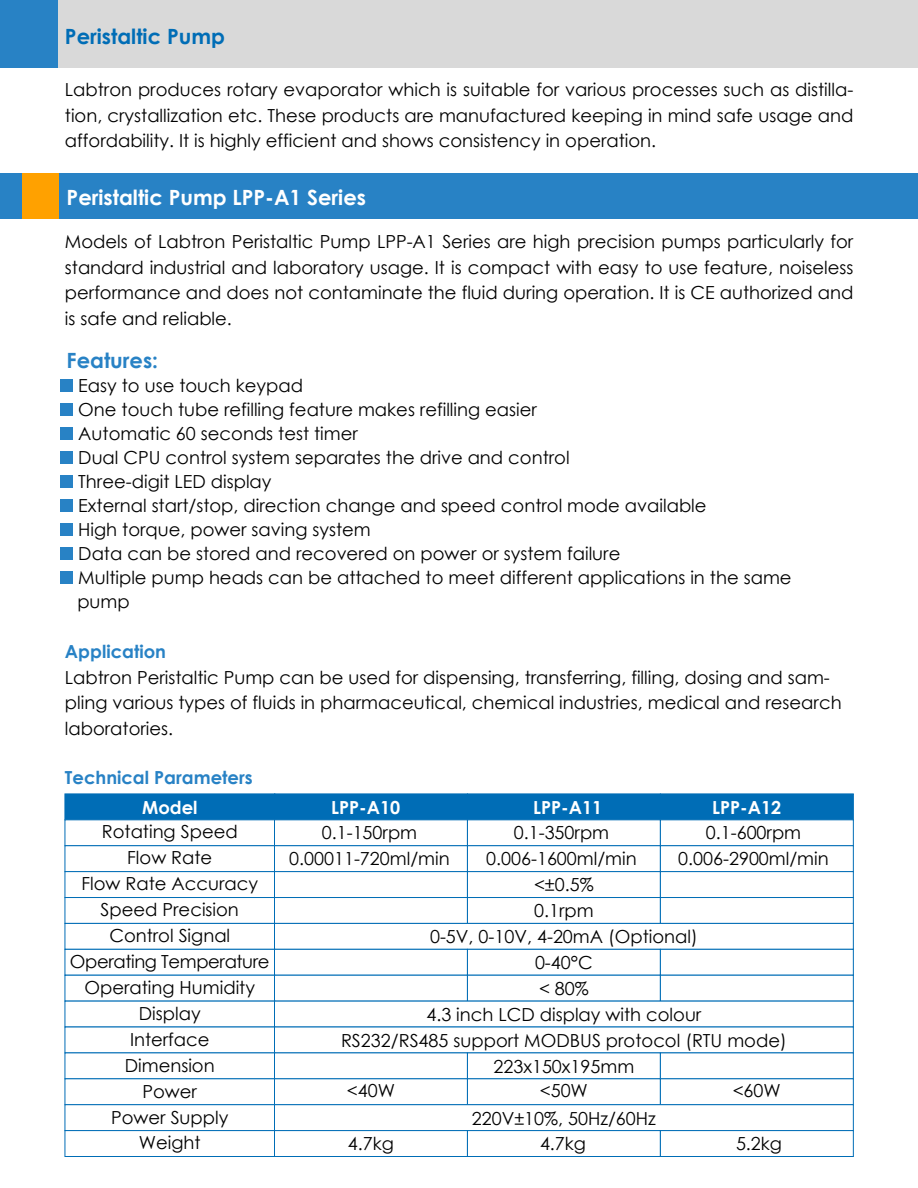
<style>
.page{position:relative;width:918px;height:1188px;background:#fff}
.page>*{position:absolute;margin:0;border:0;box-sizing:border-box;transform-origin:0 0}
.t1{font:700 21px "Century Gothic";color:#fff}
.t2{font:700 21px "Century Gothic";color:#006db6}
.t3{font:700 21px "Century Gothic";color:#2882c5}
.t4{font:18px/26px "Century Gothic";color:#000;text-align:center}
.t5{font:700 18px "Century Gothic";color:#2882c5}
.t6{font:700 18px "Century Gothic";color:#fff}
</style>
<div class="page">
<div style="left:0;top:0;width:918px;height:68px;background:#d9d9d9"></div>
<div style="left:0;top:0;width:58px;height:68px;background:#2882c5"></div>
<div style="left:0;top:173px;width:918px;height:46px;background:#2882c5"></div>
<div style="left:22px;top:173px;width:36px;height:46px;background:#ffa100"></div>
<div style="left:60px;top:379px;width:13px;height:13px;background:#2882c5"></div>
<div style="left:60px;top:403px;width:13px;height:13px;background:#2882c5"></div>
<div style="left:60px;top:427px;width:13px;height:13px;background:#2882c5"></div>
<div style="left:60px;top:451px;width:13px;height:13px;background:#2882c5"></div>
<div style="left:60px;top:475px;width:13px;height:13px;background:#2882c5"></div>
<div style="left:60px;top:499px;width:13px;height:13px;background:#2882c5"></div>
<div style="left:60px;top:523px;width:13px;height:13px;background:#2882c5"></div>
<div style="left:60px;top:547px;width:13px;height:13px;background:#2882c5"></div>
<div style="left:60px;top:571px;width:13px;height:13px;background:#2882c5"></div>
<div style="left:65px;top:794px;width:210px;height:26px;background:#006db6"></div>
<div style="left:274px;top:794px;width:194px;height:26px;background:#006db6"></div>
<div style="left:467px;top:794px;width:194px;height:26px;background:#006db6"></div>
<div style="left:660px;top:794px;width:194px;height:26px;background:#006db6"></div>
<div style="left:65px;top:819px;width:210px;height:27px;background:#fff;border:1px solid #006db6"></div>
<div style="left:274px;top:819px;width:194px;height:27px;background:#fff;border:1px solid #006db6"></div>
<div style="left:467px;top:819px;width:194px;height:27px;background:#fff;border:1px solid #006db6"></div>
<div style="left:660px;top:819px;width:194px;height:27px;background:#fff;border:1px solid #006db6"></div>
<div style="left:65px;top:845px;width:210px;height:27px;background:#fff;border:1px solid #006db6"></div>
<div style="left:274px;top:845px;width:194px;height:27px;background:#fff;border:1px solid #006db6"></div>
<div style="left:467px;top:845px;width:194px;height:27px;background:#fff;border:1px solid #006db6"></div>
<div style="left:660px;top:845px;width:194px;height:27px;background:#fff;border:1px solid #006db6"></div>
<div style="left:65px;top:871px;width:210px;height:27px;background:#fff;border:1px solid #006db6"></div>
<div style="left:274px;top:871px;width:194px;height:27px;background:#fff;border:1px solid #006db6"></div>
<div style="left:467px;top:871px;width:194px;height:27px;background:#fff;border:1px solid #006db6"></div>
<div style="left:660px;top:871px;width:194px;height:27px;background:#fff;border:1px solid #006db6"></div>
<div style="left:65px;top:897px;width:210px;height:27px;background:#fff;border:1px solid #006db6"></div>
<div style="left:274px;top:897px;width:194px;height:27px;background:#fff;border:1px solid #006db6"></div>
<div style="left:467px;top:897px;width:194px;height:27px;background:#fff;border:1px solid #006db6"></div>
<div style="left:660px;top:897px;width:194px;height:27px;background:#fff;border:1px solid #006db6"></div>
<div style="left:65px;top:923px;width:210px;height:27px;background:#fff;border:1px solid #006db6"></div>
<svg style="left:274px;top:923px;width:580px;height:26px"></svg>
<div style="left:65px;top:949px;width:210px;height:27px;background:#fff;border:1px solid #006db6"></div>
<div style="left:274px;top:949px;width:194px;height:27px;background:#fff;border:1px solid #006db6"></div>
<div style="left:467px;top:949px;width:194px;height:27px;background:#fff;border:1px solid #006db6"></div>
<div style="left:660px;top:949px;width:194px;height:27px;background:#fff;border:1px solid #006db6"></div>
<div style="left:65px;top:975px;width:210px;height:27px;background:#fff"></div>
<div style="left:274px;top:975px;width:194px;height:27px;background:#fff"></div>
<div style="left:467px;top:975px;width:194px;height:27px;background:#fff"></div>
<div style="left:660px;top:975px;width:194px;height:27px;background:#fff"></div>
<div style="left:65px;top:1027px;width:210px;height:26px;background:#fff;border:1px solid #006db6"></div>
<svg style="left:274px;top:1000px;width:580px;height:53px"></svg>
<div style="left:65px;top:1078px;width:210px;height:27px;background:#fff;border:1px solid #006db6"></div>
<div style="left:274px;top:1078px;width:194px;height:27px;background:#fff;border:1px solid #006db6"></div>
<div style="left:467px;top:1078px;width:194px;height:27px;background:#fff;border:1px solid #006db6"></div>
<div style="left:660px;top:1078px;width:194px;height:27px;background:#fff;border:1px solid #006db6"></div>
<div style="left:65px;top:1104px;width:210px;height:27px;background:#fff;border:1px solid #006db6"></div>
<svg style="left:274px;top:1104px;width:580px;height:26px"></svg>
<div style="left:65px;top:1130px;width:210px;height:27px;background:#fff;border:1px solid #006db6"></div>
<div style="left:274px;top:1130px;width:194px;height:27px;background:#fff;border:1px solid #006db6"></div>
<div style="left:467px;top:1130px;width:194px;height:27px;background:#fff;border:1px solid #006db6"></div>
<div style="left:660px;top:1130px;width:194px;height:27px;background:#fff;border:1px solid #006db6"></div>
<p class="t2" style="left:65px;top:20px;width:162px">Peristaltic Pump</p>
<p class="t4" style="left:65px;top:77px;width:790px;line-height:25.5px;text-align:justify">Labtron produces rotary evaporator which is suitable for various processes such as distilla&shy;tion, crystallization etc. These products are manufactured keeping in mind safe usage and affordability. It is highly efficient and shows consistency in operation.</p>
<p class="t1" style="left:67px;top:181px;width:301px">Peristaltic Pump LPP-A1 Series</p>
<p class="t4" style="left:65px;top:229px;width:790px;line-height:25.5px;text-align:justify">Models of Labtron Peristaltic Pump LPP-A1 Series are high precision pumps particularly for standard industrial and laboratory usage. It is compact with easy to use feature, noiseless performance and does not contaminate the fluid during operation. It is CE authorized and is safe and reliable.</p>
<p class="t3" style="left:67px;top:344px;width:93px">Features:</p>
<p class="t4" style="left:62px;top:373px;width:242px">• Easy to use touch keypad</p>
<p class="t4" style="left:62px;top:397px;width:476px">• One touch tube refilling feature makes refilling easier</p>
<p class="t4" style="left:62px;top:421px;width:297px">• Automatic 60 seconds test timer</p>
<p class="t4" style="left:62px;top:445px;width:509px">• Dual CPU control system separates the drive and control</p>
<p class="t4" style="left:62px;top:469px;width:211px">• Three-digit LED display</p>
<p class="t4" style="left:62px;top:493px;width:646px">• External start/stop, direction change and speed control mode available</p>
<p class="t4" style="left:62px;top:517px;width:310px">• High torque, power saving system</p>
<p class="t4" style="left:62px;top:541px;width:559px">• Data can be stored and recovered on power or system failure</p>
<p class="t4" style="left:77px;top:566px;width:716px;line-height:24px;text-align:left;text-indent:-15px">• Multiple pump heads can be attached to meet different applications in the same pump</p>
<p class="t5" style="left:65px;top:638px;width:103px">Application</p>
<p class="t4" style="left:65px;top:664px;width:778px;line-height:25.5px;text-align:left">Labtron Peristaltic Pump can be used for dispensing, transferring, filling, dosing and sam&shy;pling various types of fluids in pharmaceutical, chemical industries, medical and research laboratories.</p>
<p class="t5" style="left:65px;top:763px;width:189px">Technical Parameters</p>
<p class="t6" style="left:142px;top:794px;width:57px">Model</p>
<p class="t6" style="left:331px;top:794px;width:71px">LPP-A10</p>
<p class="t6" style="left:533px;top:794px;width:71px">LPP-A11</p>
<p class="t6" style="left:712px;top:794px;width:71px">LPP-A12</p>
<p class="t4" style="left:70px;top:818px;width:201px">Rotating Speed<br>Flow Rate<br>Flow Rate Accuracy<br>Speed Precision<br>Control Signal<br>Operating Temperature<br>Operating Humidity<br>Display<br>Interface<br>Dimension<br>Power<br>Power Supply<br>Weight</p>
<p class="t4" style="left:289px;top:820px;width:162px">0.1-150rpm<br>0.00011-720ml/min</p>
<p class="t4" style="left:341px;top:820px;width:447px">0.1-350rpm<br>0.006-1600ml/min<br>&lt;±0.5%<br>0.1rpm<br>0-5V, 0-10V, 4-20mA (Optional)<br>0-40°C<br>&lt; 80%<br>4.3 inch LCD display with colour<br>RS232/RS485 support MODBUS protocol (RTU mode)<br>223x150x195mm</p>
<p class="t4" style="left:678px;top:820px;width:152px">0.1-600rpm<br>0.006-2900ml/min</p>
<p class="t4" style="left:347px;top:1078px;width:50px">&lt;40W</p>
<p class="t4" style="left:348px;top:1130px;width:48px">4.7kg</p>
<p class="t4" style="left:540px;top:1130px;width:48px">4.7kg</p>
<p class="t4" style="left:736px;top:1130px;width:48px">5.2kg</p>
<p class="t4" style="left:472px;top:1077px;width:185px;line-height:27.5px">&lt;50W<br>220V±10%, 50Hz/60Hz</p>
<p class="t4" style="left:733px;top:1078px;width:50px">&lt;60W</p>
</div>
